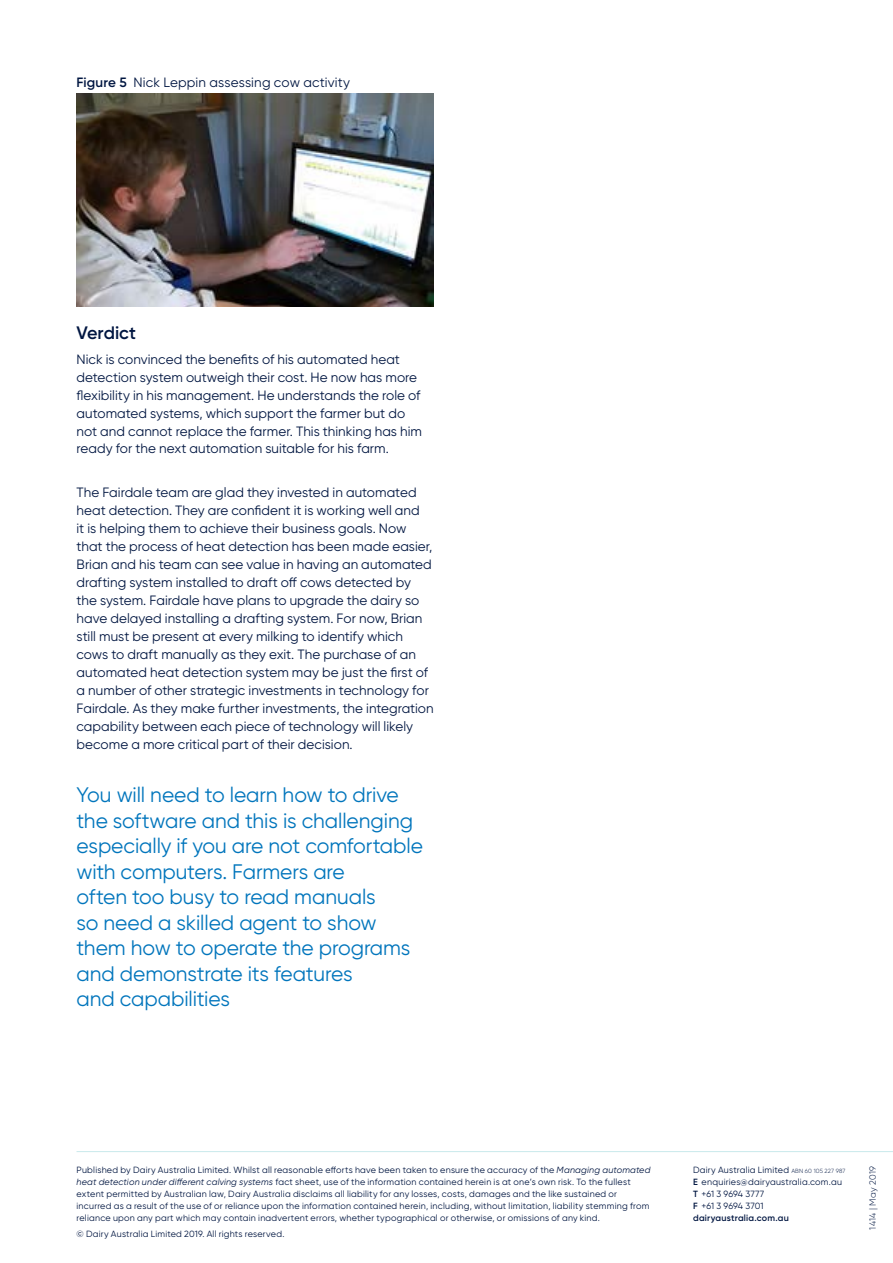
<style>
.page{position:relative;width:893px;height:1263px;background:#fff}
.page>*{position:absolute;margin:0;border:0;box-sizing:border-box;transform-origin:0 0}
.t1{font:21px/25.5px "Gilroy";letter-spacing:-.005em;color:#0075bc}
.t2{font:600 18px "Gilroy";color:#001641}
.t3{font:13.5px/18px "Gilroy";letter-spacing:.005em;color:#001641}
.t4{font:9px/12px "Gilroy";letter-spacing:.025em;color:#001641}
.t5{font:300 9px "Gilroy";letter-spacing:.025em;color:#001641}
.s1{font-weight:600}
.s2{font-style:italic}
.s3{font-weight:300;font-size:6px}
</style>
<div class="page">
<hr style="left:77px;top:1151px;width:816px;height:1px;background:#c9e9eb">
<img style="left:77px;top:94px;width:357px;height:212px">
<p class="t3" style="left:77px;top:73px;width:275px"><span class="s1">Figure 5</span> Nick Leppin assessing cow activity</p>
<h2 class="t2" style="left:77px;top:322px;width:61px">Verdict</h2>
<p class="t3" style="left:77px;top:350px;width:347px">Nick is convinced the benefits of his automated heat detection system outweigh their cost. He now has more flexibility in his management. He understands the role of automated systems, which support the farmer but do not and cannot replace the farmer. This thinking has him ready for the next automation suitable for his farm.</p>
<p class="t3" style="left:77px;top:483px;width:359px">The Fairdale team are glad they invested in automated heat detection. They are confident it is working well and<br>it is helping them to achieve their business goals. Now that the process of heat detection has been made easier, Brian and his team can see value in having an automated drafting system installed to draft off cows detected by the system. Fairdale have plans to upgrade the dairy so have delayed installing a drafting system. For now, Brian still must be present at every milking to identify which cows to draft manually as they exit. The purchase of an automated heat detection system may be just the first of a number of other strategic investments in technology for Fairdale. As they make further investments, the integration capability between each piece of technology will likely become a more critical part of their decision.</p>
<p class="t1" style="left:77px;top:782px;width:348px">You will need to learn how to drive the software and this is challenging especially if you are not comfortable with computers. Farmers are<br>often too busy to read manuals<br>so need a skilled agent to show them how to operate the programs and demonstrate its features<br>and capabilities</p>
<p class="t4" style="left:77px;top:1164px;width:575px">Published by Dairy Australia Limited. Whilst all reasonable efforts have been taken to ensure the accuracy of the <span class="s2">Managing automated heat detection under different calving systems</span> fact sheet, use of the information contained herein is at one’s own risk. To the fullest extent permitted by Australian law, Dairy Australia disclaims all liability for any losses, costs, damages and the like sustained or incurred as a result of the use of or reliance upon the information contained herein, including, without limitation, liability stemming from reliance upon any part which may contain inadvertent errors, whether typographical or otherwise, or omissions of any kind.</p>
<p class="t4" style="left:77px;top:1228px;width:209px">© Dairy Australia Limited 2019. All rights reserved.</p>
<p class="t4" style="left:693px;top:1164px;width:154px">Dairy Australia Limited <span class="s3">ABN 60 105 227 987<br></span><span class="s1">E</span> enquiries@dairyaustralia.com.au<br><span class="s1">T</span> +61 3 9694 3777<br><span class="s1">F</span> +61 3 9694 3701 <span class="s1">dairyaustralia.com.au</span></p>
<p class="t5" style="left:867px;top:1230px;width:65px;rotate:-90deg">1414 | May 2019</p>
</div>
